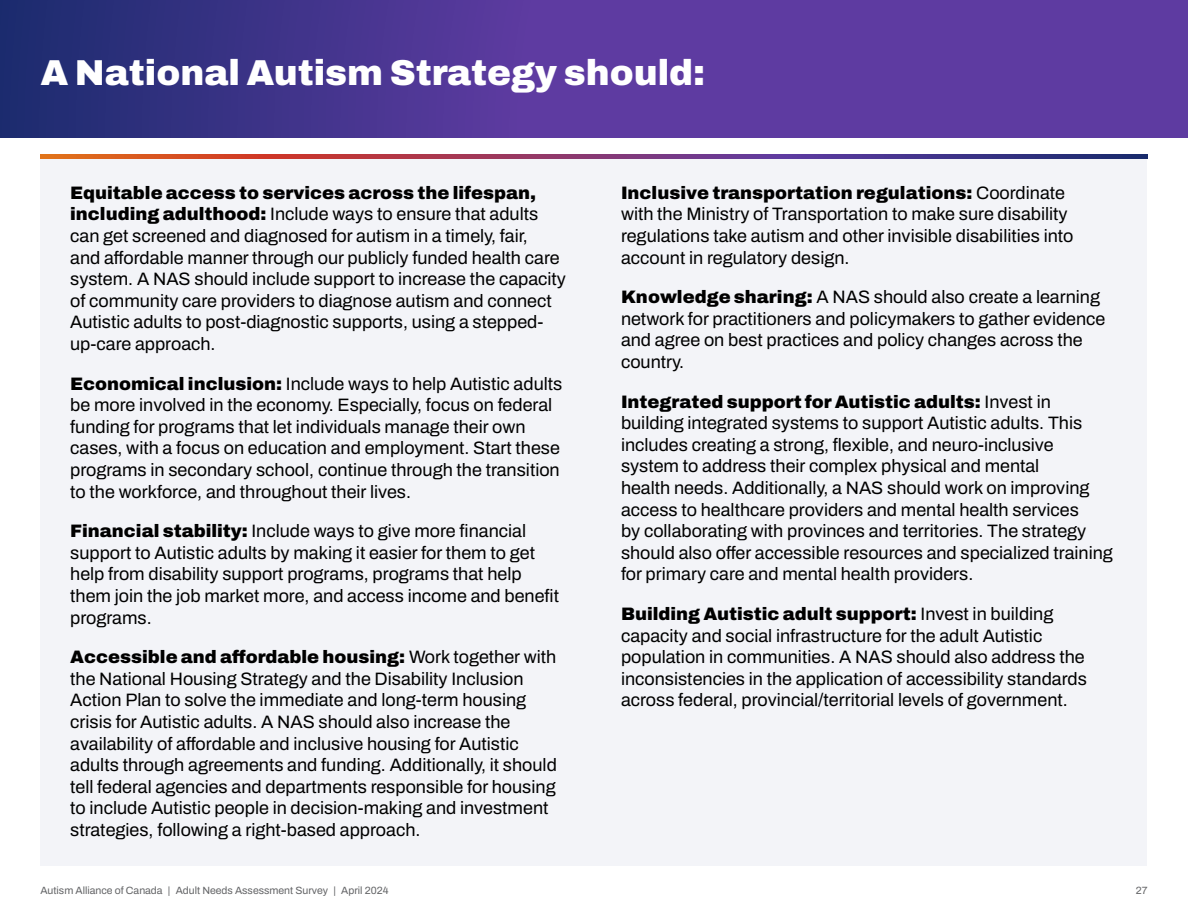
<style>
.page{position:relative;width:1188px;height:918px;background:#fff}
.page>*{position:absolute;margin:0;border:0;box-sizing:border-box;transform-origin:0 0}
.t1{font:900 36px "Archivo";color:#fff}
.t2{font:18px/21.6px "Archivo";color:#000}
.t3{font:10.5px "Archivo";color:#636466}
.s1{font-weight:900}
</style>
<div class="page">
<svg style="left:0;top:0;width:1188px;height:138px;background:#4f3795"></svg>
<div style="left:40px;top:159px;width:1108px;height:707px;background:#f3f4f8"></div>
<svg style="left:41px;top:154px;width:1107px;height:5px;background:#853c61"></svg>
<h1 class="t1" style="left:40px;top:45px;width:666px">A National Autism Strategy should:</h1>
<p class="t2" style="left:70px;top:182px;width:497px"><span class="s1">Equitable access to services across the lifespan, including adulthood:</span> Include ways to ensure that adults can get screened and diagnosed for autism in a timely, fair,<br>and affordable manner through our publicly funded health care system. A NAS should include support to increase the capacity of community care providers to diagnose autism and connect Autistic adults to post-diagnostic supports, using a stepped&shy;up-care approach.</p>
<p class="t2" style="left:70px;top:373px;width:494px"><span class="s1">Economical inclusion:</span> Include ways to help Autistic adults be more involved in the economy. Especially, focus on federal funding for programs that let individuals manage their own cases, with a focus on education and employment. Start these programs in secondary school, continue through the transition to the workforce, and throughout their lives.</p>
<p class="t2" style="left:70px;top:520px;width:490px"><span class="s1">Financial stability:</span> Include ways to give more financial support to Autistic adults by making it easier for them to get help from disability support programs, programs that help them join the job market more, and access income and benefit programs.</p>
<p class="t2" style="left:70px;top:646px;width:488px"><span class="s1">Accessible and affordable housing:</span> Work together with the National Housing Strategy and the Disability Inclusion Action Plan to solve the immediate and long-term housing crisis for Autistic adults. A NAS should also increase the availability of affordable and inclusive housing for Autistic adults through agreements and funding. Additionally, it should tell federal agencies and departments responsible for housing to include Autistic people in decision-making and investment strategies, following a right-based approach.</p>
<p class="t2" style="left:621px;top:182px;width:454px"><span class="s1">Inclusive transportation regulations:</span> Coordinate with the Ministry of Transportation to make sure disability regulations take autism and other invisible disabilities into account in regulatory design.</p>
<p class="t2" style="left:621px;top:286px;width:486px"><span class="s1">Knowledge sharing:</span> A NAS should also create a learning network for practitioners and policymakers to gather evidence and agree on best practices and policy changes across the country.</p>
<p class="t2" style="left:621px;top:391px;width:493px"><span class="s1">Integrated support for Autistic adults:</span> Invest in building integrated systems to support Autistic adults. This includes creating a strong, flexible, and neuro-inclusive system to address their complex physical and mental<br>health needs. Additionally, a NAS should work on improving access to healthcare providers and mental health services<br>by collaborating with provinces and territories. The strategy should also offer accessible resources and specialized training for primary care and mental health providers.</p>
<p class="t2" style="left:621px;top:603px;width:467px"><span class="s1">Building Autistic adult support:</span> Invest in building capacity and social infrastructure for the adult Autistic population in communities. A NAS should also address the inconsistencies in the application of accessibility standards across federal, provincial/territorial levels of government.</p>
<p class="t3" style="left:40px;top:883px;width:350px">Autism Alliance of Canada | Adult Needs Assessment Survey | April 2024</p>
<p class="t3" style="left:1136px;top:883px;width:13px">27</p>
</div>
